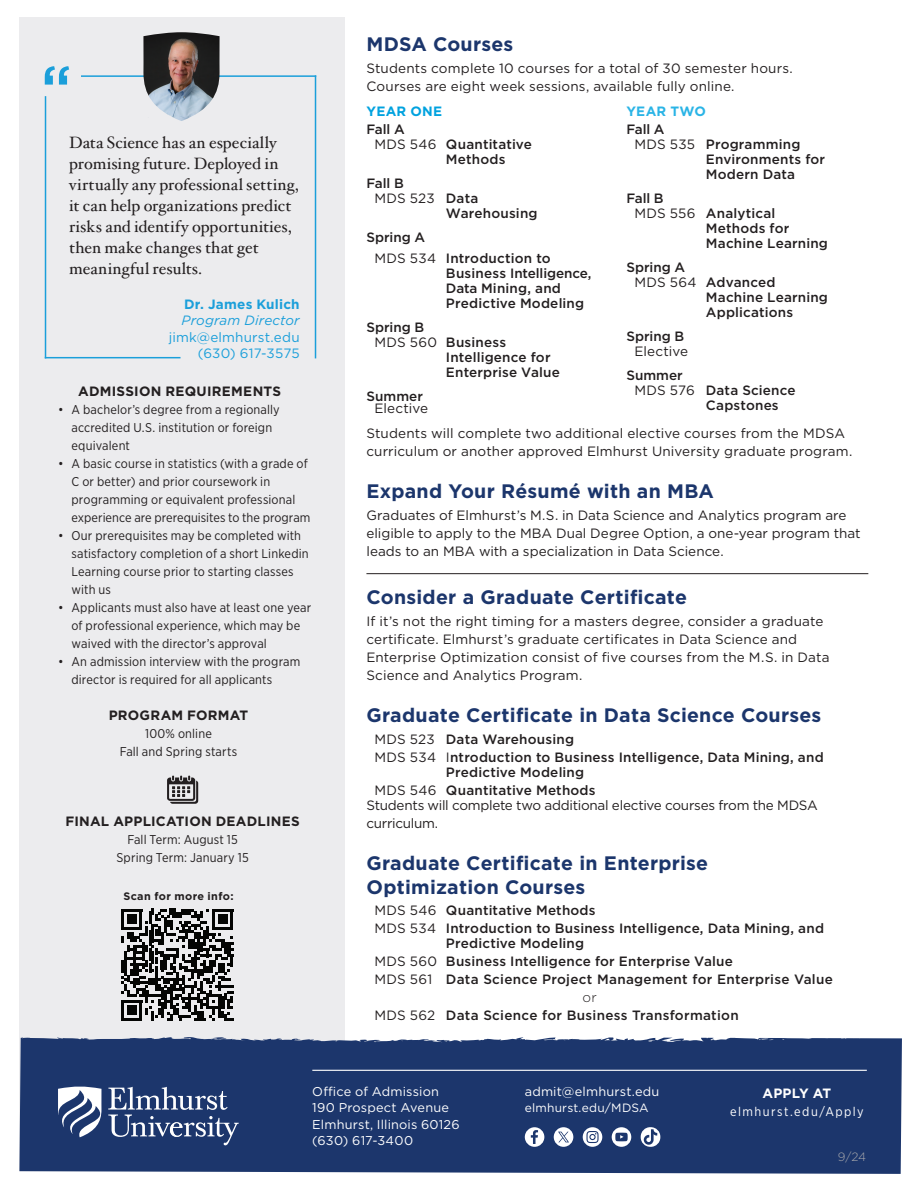
<style>
.page{position:relative;width:918px;height:1188px;background:#fff}
.page>*{position:absolute;margin:0;border:0;box-sizing:border-box;transform-origin:0 0}
.Text{font:700 19.5px/23.2px "Gotham";letter-spacing:.01em;color:#1c366c}
.Text-2{font:16.5px/21px "Hoefler Txt";color:#231f20}
.Text-3{font:500 13.5px/15px "Gotham";letter-spacing:.015em;color:#231f20}
.Text-4{font:13.5px/18px "Gotham";letter-spacing:.005em;color:#231f20}
.Text-5{font:13.5px/18px "Gotham";letter-spacing:-.02em;color:#231f20}
.t1{font:700 13.5px "Gotham";letter-spacing:.015em;color:#231f20}
.Text-6{font:13.5px/16.5px "Gotham";letter-spacing:.015em;color:#1b9fda;text-align:right}
.Text-7{font:700 13.5px "Gotham";letter-spacing:.015em;color:#1b9fda}
.t2{font:700 13.5px "Gotham";letter-spacing:.015em;color:#fff}
.Text-8{font:700 13.5px "Gotham";letter-spacing:.02em;color:#00a2df}
.Text-9{font:700 13.5px "Gotham";letter-spacing:.02em;color:#2ab4e6}
.Text-10{font:300 13.5px "Gotham";color:#231f20}
.t3{font:12.75px/18px "Gotham Narrow";letter-spacing:.01em;color:#231f20}
.Text-11{font:12.75px "Gotham";letter-spacing:.015em;color:#fff}
.t4{font:12.75px "Gotham Narrow";letter-spacing:.115em;color:#fff}
.Text-12{font:12px "Gotham";letter-spacing:.02em;color:#fff}
.Text-13{font:300 12px "Gotham";color:#a8a9ad}
.Text-14{font:700 10.8px "Gotham";letter-spacing:.035em;color:#231f20}
.s1{font-style:italic}
.s2{font-weight:400}
</style>
<div class="page">
<div style="left:20px;top:17px;width:325px;height:1154px;background:#ececee"></div>
<div style="left:19px;top:1037px;width:883px;height:137px;background:#1c366c"></div>
<hr style="left:312px;top:1070px;width:555px;height:1px;background:#fff">
<svg style="left:641px;top:1127px;width:19px;height:20px"></svg>
<svg style="left:554px;top:1127px;width:19px;height:20px"></svg>
<svg style="left:525px;top:1127px;width:19px;height:20px"></svg>
<svg style="left:583px;top:1127px;width:19px;height:20px"></svg>
<svg style="left:612px;top:1127px;width:19px;height:20px"></svg>
<svg style="left:58px;top:1087px;width:181px;height:58px;background:#50648d"></svg>
<hr style="left:315px;top:75px;width:1px;height:283px;background:#1b9fda">
<hr style="left:45px;top:96px;width:1px;height:262px;background:#1b9fda">
<svg style="left:45px;top:66px;width:24px;height:19px"></svg>
<hr style="left:81px;top:75px;width:235px;height:2px;background:#1b9fda">
<hr style="left:45px;top:357px;width:136px;height:1px;background:#1b9fda">
<svg style="left:167px;top:776px;width:31px;height:28px"></svg>
<hr style="left:212px;top:909px;width:22px;height:3px;background:#040503">
<svg style="left:121px;top:909px;width:112px;height:112px"></svg>
<hr style="left:366px;top:573px;width:502px;height:1px;background:#231f20">
<img style="left:143px;top:32px;width:77px;height:89px">
<p class="Text-2" style="left:69px;top:132px;width:231px">Data Science has an especially promising future. Deployed in virtually any professional setting, it can help organizations predict risks and identify opportunities, then make changes that get meaningful results.</p>
<p class="Text-7" style="left:184px;top:295px;width:117px">Dr. James Kulich</p>
<p class="Text-6" style="left:169px;top:312px;width:132px"><span class="s1">Program Director </span>jimk@elmhurst.edu</p>
<p class="Text-6" style="left:198px;top:345px;width:103px">(630) 617-3575</p>
<p class="t1" style="left:78px;top:382px;width:204px">ADMISSION REQUIREMENTS</p>
<p class="t3" style="left:72px;top:400px;width:210px;text-indent:-14px">• A bachelor’s degree from a regionally accredited U.S. institution or foreign equivalent</p>
<p class="t3" style="left:72px;top:454px;width:240px;text-indent:-14px">• A basic course in statistics (with a grade of C or better) and prior coursework in programming or equivalent professional experience are prerequisites to the program</p>
<p class="t3" style="left:72px;top:526px;width:239px;text-indent:-14px">• Our prerequisites may be completed with satisfactory completion of a short Linkedin Learning course prior to starting classes with us</p>
<p class="t3" style="left:72px;top:598px;width:241px;text-indent:-14px">• Applicants must also have at least one year of professional experience, which may be waived with the director’s approval</p>
<p class="t3" style="left:72px;top:652px;width:230px;text-indent:-14px">• An admission interview with the program director is required for all applicants</p>
<p class="t1" style="left:109px;top:706px;width:141px">PROGRAM FORMAT</p>
<p class="t3" style="left:145px;top:724px;width:68px">100% online</p>
<p class="t3" style="left:120px;top:742px;width:119px">Fall and Spring starts</p>
<p class="t1" style="left:65px;top:812px;width:236px">FINAL APPLICATION DEADLINES</p>
<p class="t3" style="left:127px;top:830px;width:112px">Fall Term: August 15</p>
<p class="t3" style="left:116px;top:848px;width:134px">Spring Term: January 15</p>
<p class="Text-14" style="left:123px;top:889px;width:112px">Scan for more info:</p>
<p class="Text" style="left:366px;top:33px;width:148px">MDSA Courses</p>
<p class="Text-4" style="left:366px;top:59px;width:428px">Students complete 10 courses for a total of 30 semester hours.<br>Courses are eight week sessions, available fully online.</p>
<p class="Text-8" style="left:366px;top:103px;width:77px">YEAR ONE</p>
<p class="Text-3" style="left:366px;top:121px;width:40px">Fall A</p>
<p class="Text-3" style="left:446px;top:137px;width:88px;text-indent:-71px"><span class="s2">MDS 546</span> Quantitative<br>Methods</p>
<p class="Text-3" style="left:366px;top:175px;width:39px">Fall B</p>
<p class="Text-3" style="left:446px;top:191px;width:93px;text-indent:-71px"><span class="s2">MDS 523</span> Data<br>Warehousing</p>
<p class="Text-3" style="left:366px;top:229px;width:60px">Spring A</p>
<p class="Text-3" style="left:446px;top:251px;width:147px;text-indent:-71px"><span class="s2">MDS 534</span> Introduction to<br>Business Intelligence,<br>Data Mining, and<br>Predictive Modeling</p>
<p class="Text-3" style="left:366px;top:319px;width:59px">Spring B</p>
<p class="Text-3" style="left:446px;top:335px;width:116px;text-indent:-71px"><span class="s2">MDS 560</span> Business<br>Intelligence for<br>Enterprise Value</p>
<p class="Text-3" style="left:366px;top:388px;width:58px">Summer</p>
<p class="Text-4" style="left:375px;top:399px;width:55px">Elective</p>
<p class="Text-9" style="left:626px;top:103px;width:81px">YEAR TWO</p>
<p class="Text-3" style="left:626px;top:121px;width:40px">Fall A</p>
<p class="Text-3" style="left:706px;top:137px;width:121px;text-indent:-71px"><span class="s2">MDS 535</span> Programming<br>Environments for<br>Modern Data</p>
<p class="Text-3" style="left:626px;top:190px;width:39px">Fall B</p>
<p class="Text-3" style="left:706px;top:206px;width:124px;text-indent:-71px"><span class="s2">MDS 556</span> Analytical<br>Methods for<br>Machine Learning</p>
<p class="Text-3" style="left:626px;top:259px;width:60px">Spring A</p>
<p class="Text-3" style="left:706px;top:275px;width:124px;text-indent:-71px"><span class="s2">MDS 564</span> Advanced<br>Machine Learning<br>Applications</p>
<p class="Text-3" style="left:626px;top:328px;width:59px">Spring B</p>
<p class="Text-4" style="left:634px;top:342px;width:55px">Elective</p>
<p class="Text-3" style="left:626px;top:367px;width:58px">Summer</p>
<p class="Text-3" style="left:706px;top:383px;width:91px;text-indent:-71px"><span class="s2">MDS 576</span> Data Science<br>Capstones</p>
<p class="Text-4" style="left:366px;top:424px;width:487px">Students will complete two additional elective courses from the MDSA curriculum or another approved Elmhurst University graduate program.</p>
<p class="Text" style="left:366px;top:480px;width:349px">Expand Your Résumé with an MBA</p>
<p class="Text-4" style="left:366px;top:506px;width:496px">Graduates of Elmhurst’s M.S. in Data Science and Analytics program are eligible to apply to the MBA Dual Degree Option, a one-year program that leads to an MBA with a specialization in Data Science.</p>
<p class="Text" style="left:366px;top:585px;width:322px">Consider a Graduate Certificate</p>
<p class="Text-4" style="left:366px;top:612px;width:465px">If it’s not the right timing for a masters degree, consider a graduate certificate. Elmhurst’s graduate certificates in Data Science and Enterprise Optimization consist of five courses from the M.S. in Data Science and Analytics Program.</p>
<p class="Text" style="left:366px;top:703px;width:456px">Graduate Certificate in Data Science Courses</p>
<p class="Text-3" style="left:375px;top:731px;width:201px"><span class="s2">MDS 523</span> Data Warehousing</p>
<p class="Text-3" style="left:446px;top:749px;width:379px;text-indent:-71px"><span class="s2">MDS 534 I</span>ntroduction to Business Intelligence, Data Mining, and<br>Predictive Modeling</p>
<p class="Text-3" style="left:375px;top:782px;width:223px"><span class="s2">MDS 546</span> Quantitative Methods</p>
<p class="Text-5" style="left:366px;top:796px;width:453px">Students will complete two additional elective courses from the MDSA curriculum.</p>
<p class="Text" style="left:366px;top:852px;width:343px">Graduate Certificate in Enterprise<br>Optimization Courses</p>
<p class="Text-3" style="left:375px;top:903px;width:223px"><span class="s2">MDS 546</span> Quantitative Methods</p>
<p class="Text-3" style="left:446px;top:921px;width:380px;text-indent:-71px"><span class="s2">MDS 534</span> Introduction to Business Intelligence, Data Mining, and<br>Predictive Modeling</p>
<p class="Text-3" style="left:375px;top:954px;width:360px"><span class="s2">MDS 560</span> Business Intelligence for Enterprise Value</p>
<p class="Text-3" style="left:375px;top:972px;width:460px"><span class="s2">MDS 561</span> Data Science Project Management for Enterprise Value</p>
<p class="Text-10" style="left:582px;top:989px;width:16px">or</p>
<p class="Text-3" style="left:375px;top:1008px;width:366px"><span class="s2">MDS 562</span> Data Science for Business Transformation</p>
<p class="Text-11" style="left:312px;top:1083px;width:128px">Office of Admission</p>
<p class="Text-11" style="left:312px;top:1100px;width:138px">190 Prospect Avenue</p>
<p class="Text-11" style="left:312px;top:1116px;width:149px">Elmhurst, Illinois 60126</p>
<p class="Text-11" style="left:312px;top:1133px;width:102px">(630) 617-3400</p>
<p class="Text-11" style="left:525px;top:1083px;width:136px">admit@elmhurst.edu</p>
<p class="Text-12" style="left:525px;top:1101px;width:126px">elmhurst.edu/MDSA</p>
<p class="t2" style="left:763px;top:1085px;width:70px">APPLY AT</p>
<p class="t4" style="left:730px;top:1104px;width:135px">elmhurst.edu/Apply</p>
<p class="Text-13" style="left:838px;top:1149px;width:30px">9/24</p>
</div>
